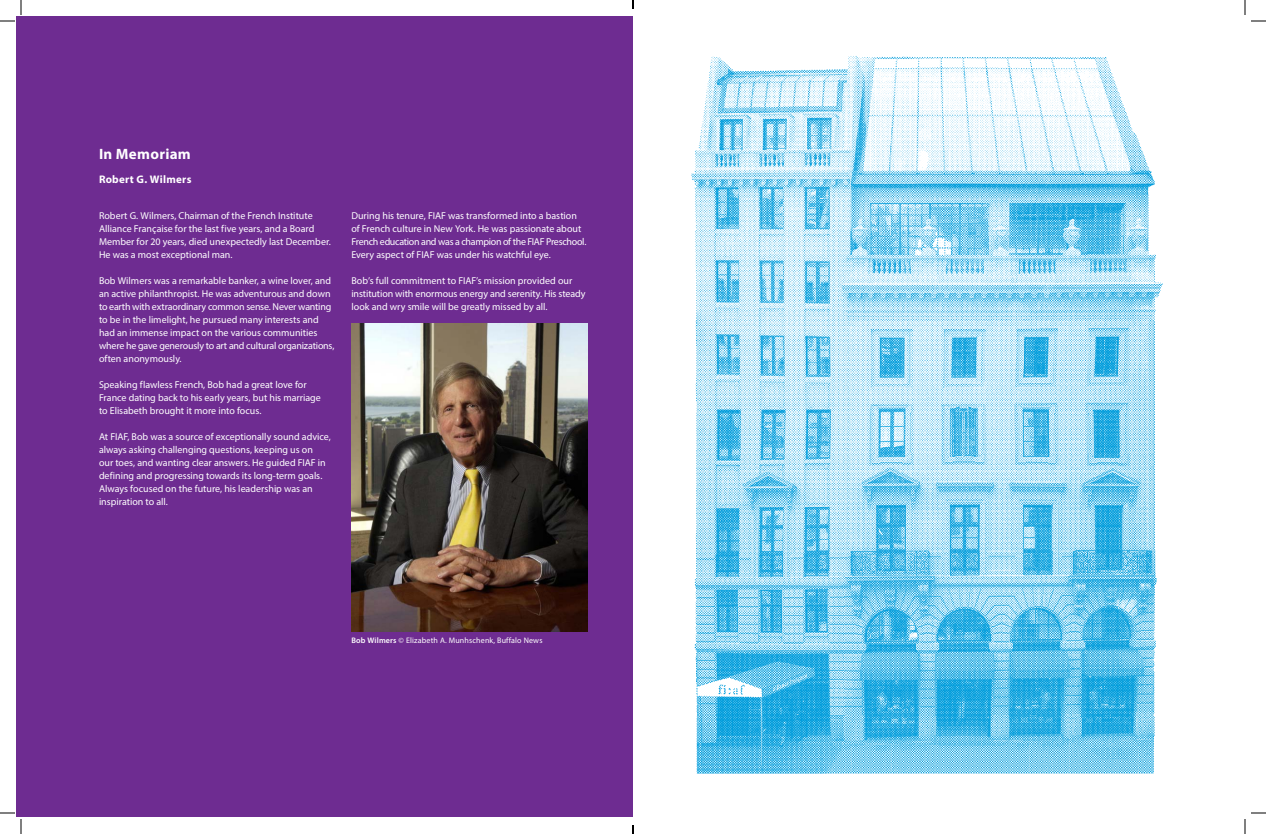
<style>
.page{position:relative;width:1266px;height:834px;background:#fff}
.page>*{position:absolute;margin:0;border:0;box-sizing:border-box;transform-origin:0 0}
.sidebar-date{font:700 15px "Myriad Pro";letter-spacing:.02em;color:#fff}
.sidebar-date-2{font:700 11px "Myriad Pro";letter-spacing:.025em;color:#fff}
.t1{font:10px/13px "Myriad Pro";color:#fff}
.sidebar-date-3{font:8px "Myriad Pro";letter-spacing:.02em;color:#fff}
.s1{font-weight:600}
</style>
<div class="page">
<div style="left:16px;top:16px;width:617px;height:802px;background:#6e2c91"></div>
<img style="left:351px;top:324px;width:237px;height:307px">
<img style="left:691px;top:56px;width:472px;height:718px">
<svg style="left:0;top:0;width:22px;height:22px"></svg>
<svg style="left:0;top:812px;width:22px;height:22px"></svg>
<svg style="left:1244px;top:0;width:22px;height:22px"></svg>
<svg style="left:1244px;top:812px;width:22px;height:22px"></svg>
<svg style="left:632px;top:0;width:2px;height:9px"></svg>
<svg style="left:632px;top:825px;width:2px;height:9px"></svg>
<p class="sidebar-date" style="left:99px;top:144px;width:93px">In Memoriam</p>
<p class="sidebar-date-2" style="left:99px;top:172px;width:94px">Robert G. Wilmers</p>
<p class="t1" style="left:99px;top:209px;width:233px">Robert G. Wilmers, Chairman of the French Institute Alliance Française for the last five years, and a Board Member for 20 years, died unexpectedly last December.<br>He was a most exceptional man.</p>
<p class="t1" style="left:99px;top:274px;width:237px">Bob Wilmers was a remarkable banker, a wine lover, and an active philanthropist. He was adventurous and down to earth with extraordinary common sense. Never wanting to be in the limelight, he pursued many interests and had an immense impact on the various communities where he gave generously to art and cultural organizations, often anonymously.</p>
<p class="t1" style="left:99px;top:378px;width:223px">Speaking flawless French, Bob had a great love for<br>France dating back to his early years, but his marriage</p>
<p class="t1" style="left:99px;top:404px;width:164px">to Elisabeth brought it more into focus.</p>
<p class="t1" style="left:99px;top:430px;width:233px">At FIAF, Bob was a source of exceptionally sound advice, always asking challenging questions, keeping us on<br>our toes, and wanting clear answers. He guided FIAF in defining and progressing towards its long-term goals.<br>Always focused on the future, his leadership was an inspiration to all.</p>
<p class="t1" style="left:351px;top:209px;width:236px">During his tenure, FIAF was transformed into a bastion of French culture in New York. He was passionate about French education and was a champion of the FIAF Preschool.<br>Every aspect of FIAF was under his watchful eye.</p>
<p class="t1" style="left:351px;top:274px;width:222px">Bob’s full commitment to FIAF’s mission provided our</p>
<p class="t1" style="left:351px;top:287px;width:236px">institution with enormous energy and serenity. His steady look and wry smile will be greatly missed by all.</p>
<p class="sidebar-date-3" style="left:351px;top:635px;width:193px"><span class="s1">Bob Wilmers</span> © Elizabeth A. Munhschenk, Buffalo News</p>
</div>
